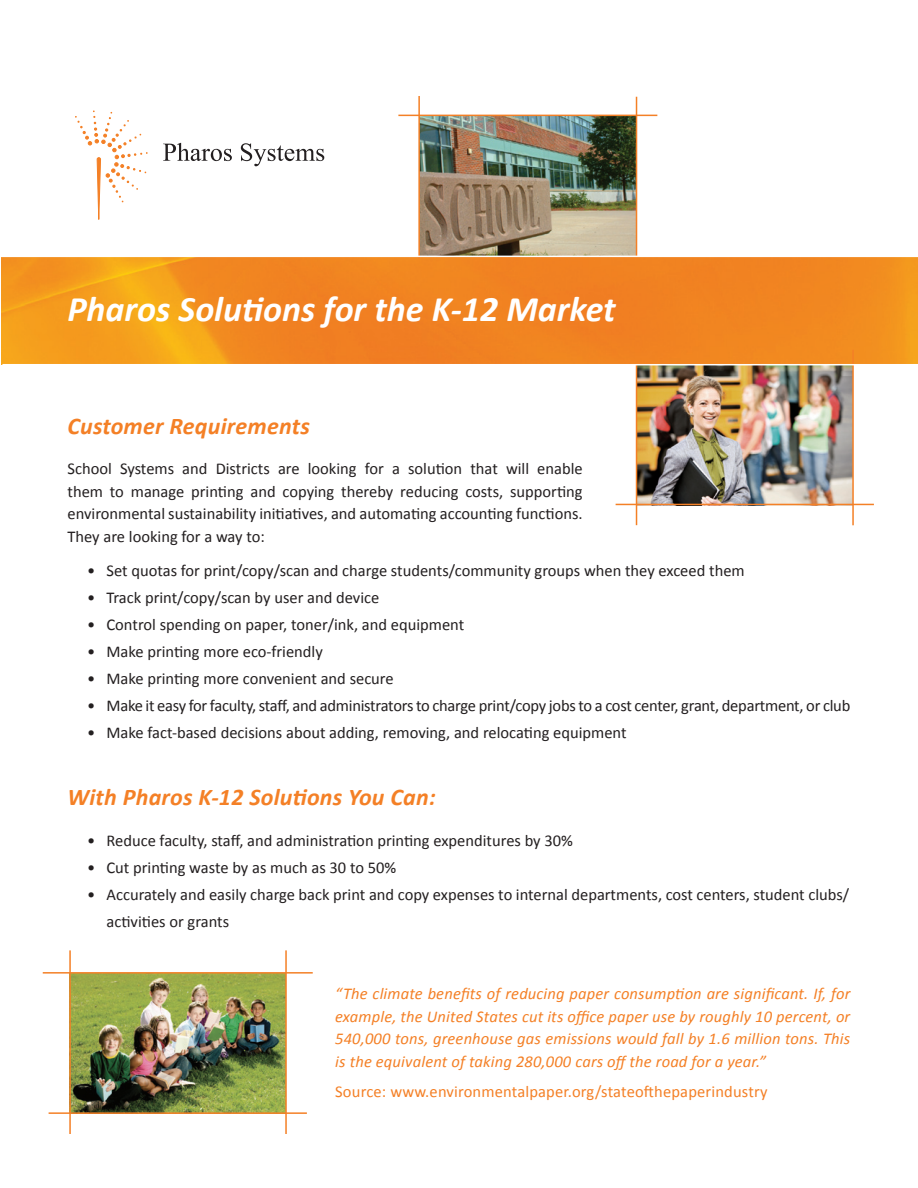
<style>
.page{position:relative;width:918px;height:1188px;background:#fff}
.page>*{position:absolute;margin:0;border:0;box-sizing:border-box;transform-origin:0 0}
.heading-white{font:italic 700 36px "Calibri";color:#fff}
.sub-heading-orange-b{font:italic 700 24px "Calibri";letter-spacing:.01em;color:#f48026}
.body_text_-_tabs{font:16.5px/27px "Calibri";color:#231f20}
.quote{font:italic 16.5px/22.5px "Calibri";letter-spacing:.01em;color:#f48026;text-align:justify}
.body_text{font:16.5px/22.5px "Calibri";color:#231f20;text-align:justify}
.quote-2{font:16.5px "Calibri";letter-spacing:.01em;color:#f48026}
</style>
<div class="page">
<svg style="left:75px;top:111px;width:73px;height:108px"></svg>
<svg style="left:163px;top:143px;width:69px;height:18px"></svg>
<svg style="left:241px;top:143px;width:83px;height:23px"></svg>
<img style="left:1px;top:257px;width:917px;height:107px">
<img style="left:637px;top:365px;width:215px;height:139px">
<hr style="left:636px;top:364px;width:1px;height:161px;background:#f48026">
<hr style="left:852px;top:350px;width:2px;height:175px;background:#f48026">
<hr style="left:2px;top:364px;width:916px;height:1px;background:#fff">
<img style="left:420px;top:116px;width:216px;height:140px">
<hr style="left:398px;top:115px;width:259px;height:1px;background:#f48026">
<hr style="left:418px;top:96px;width:2px;height:162px;background:#f48026">
<hr style="left:636px;top:97px;width:1px;height:160px;background:#f48026">
<hr style="left:616px;top:504px;width:258px;height:1px;background:#f48026">
<img style="left:71px;top:974px;width:214px;height:138px">
<hr style="left:285px;top:950px;width:2px;height:184px;background:#f48026">
<hr style="left:69px;top:950px;width:2px;height:184px;background:#f48026">
<hr style="left:49px;top:1112px;width:258px;height:2px;background:#f48026">
<hr style="left:43px;top:972px;width:270px;height:2px;background:#f48026">
<hr style="left:0;top:256px;width:918px;height:1px;background:#fff">
<p class="heading-white" style="left:68px;top:287px;width:550px">Pharos Solutions for the K-12 Market</p>
<p class="sub-heading-orange-b" style="left:68px;top:411px;width:244px">Customer Requirements</p>
<p class="body_text" style="left:68px;top:457px;width:517px">School Systems and Districts are looking for a solution that will enable them to manage printing and copying thereby reducing costs, supporting environmental sustainability initiatives, and automating accounting functions.<br>They are looking for a way to:</p>
<p class="body_text_-_tabs" style="left:87px;top:557px;width:659px">• Set quotas for print/copy/scan and charge students/community groups when they exceed them</p>
<p class="body_text_-_tabs" style="left:87px;top:584px;width:294px">• Track print/copy/scan by user and device</p>
<p class="body_text_-_tabs" style="left:87px;top:611px;width:379px">• Control spending on paper, toner/ink, and equipment</p>
<p class="body_text_-_tabs" style="left:87px;top:638px;width:237px">• Make printing more eco-friendly</p>
<p class="body_text_-_tabs" style="left:87px;top:665px;width:308px">• Make printing more convenient and secure</p>
<p class="body_text_-_tabs" style="left:87px;top:692px;width:765px">• Make it easy for faculty, staff, and administrators to charge print/copy jobs to a cost center, grant, department, or club</p>
<p class="body_text_-_tabs" style="left:87px;top:719px;width:541px">• Make fact-based decisions about adding, removing, and relocating equipment</p>
<p class="sub-heading-orange-b" style="left:68px;top:782px;width:370px">With Pharos K-12 Solutions You Can:</p>
<p class="body_text_-_tabs" style="left:87px;top:827px;width:488px">• Reduce faculty, staff, and administration printing expenditures by 30%</p>
<p class="body_text_-_tabs" style="left:87px;top:854px;width:311px">• Cut printing waste by as much as 30 to 50%</p>
<p class="body_text_-_tabs" style="left:106px;top:881px;width:744px;text-indent:-19px">• Accurately and easily charge back print and copy expenses to internal departments, cost centers, student clubs/ activities or grants</p>
<p class="quote" style="left:335px;top:982px;width:517px">“The climate benefits of reducing paper consumption are significant. If, for example, the United States cut its office paper use by roughly 10 percent, or 540,000 tons, greenhouse gas emissions would fall by 1.6 million tons. This is the equivalent of taking 280,000 cars off the road for a year.”</p>
<p class="quote-2" style="left:335px;top:1081px;width:434px">Source: www.environmentalpaper.org/stateofthepaperindustry</p>
</div>
